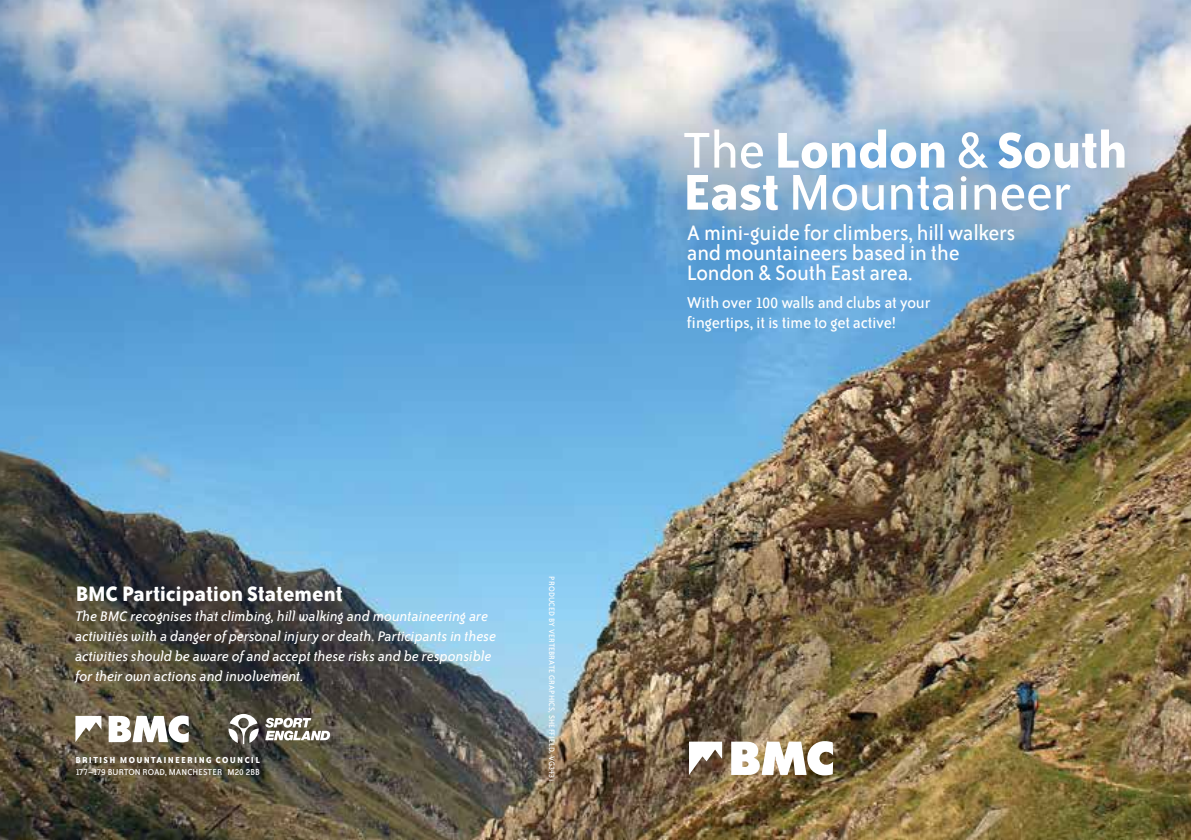
<style>
.page{position:relative;width:1191px;height:840px;background:#fff}
.page>*{position:absolute;margin:0;border:0;box-sizing:border-box;transform-origin:0 0}
.t1{font:57.6px/42px "Bailey Sans ITC";letter-spacing:-.015em;color:#fff}
.t2{font:24px/20px "Bailey Sans ITC";letter-spacing:-.01em;color:#fff}
.t3{font:700 24px "Bailey Sans ITC";letter-spacing:-.01em;color:#fff}
.t4{font:18px/20px "Bailey Sans ITC";letter-spacing:-.01em;color:#fff}
.t5{font:italic 16px/20px "Bailey Sans ITC";color:#fff}
.t6{font:10px "Bailey Sans ITC";letter-spacing:-.01em;color:#fff}
.t7{font:700 10px "Bailey Sans ITC";letter-spacing:.13em;color:#fff}
.t8{font:9px "Bailey Sans ITC";letter-spacing:.015em;color:#fff}
.s1{font-weight:700}
</style>
<div class="page">
<img style="left:0;top:0;width:1191px;height:839px">
<svg style="left:689px;top:740px;width:144px;height:35px"></svg>
<svg style="left:75px;top:715px;width:114px;height:27px"></svg>
<svg style="left:228px;top:713px;width:102px;height:30px"></svg>
<h2 class="t3" style="left:75px;top:580px;width:269px">BMC Participation Statement</h2>
<p class="t5" style="left:75px;top:605px;width:422px">The BMC recognises that climbing, hill walking and mountaineering are activities with a danger of personal injury or death. Participants in these activities should be aware of and accept these risks and be responsible for their own actions and involvement.</p>
<p class="t7" style="left:75px;top:754px;width:186px">BRITISH MOUNTAINEERING COUNCIL</p>
<p class="t6" style="left:75px;top:766px;width:186px">177–179 BURTON ROAD, MANCHESTER M20 2BB</p>
<p class="t8" style="left:556px;top:576px;width:206px;rotate:90deg">PRODUCED BY VERTEBRATE GRAPHICS, SHEFFIELD. VG343i</p>
<h1 class="t1" style="left:682px;top:130px;width:447px">The <span class="s1">London</span> &amp; <span class="s1">South<br>East</span> Mountaineer</h1>
<h2 class="t2" style="left:687px;top:223px;width:330px">A mini-guide for climbers, hill walkers and mountaineers based in the<br>London &amp; South East area.</h2>
<p class="t4" style="left:687px;top:292px;width:245px">With over 100 walls and clubs at your fingertips, it is time to get active!</p>
</div>
